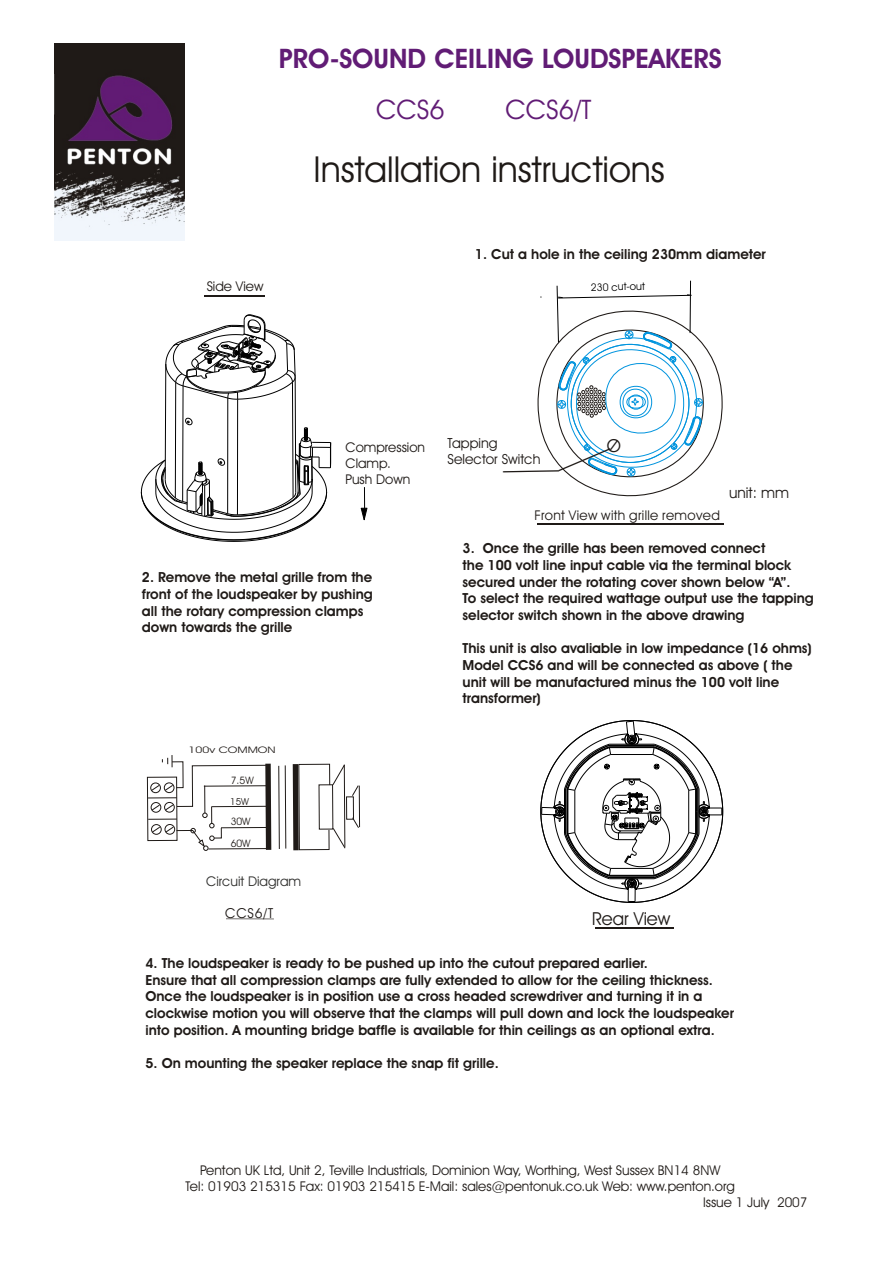
<style>
.page{position:relative;width:894px;height:1263px;background:#fff}
.page>*{position:absolute;margin:0;border:0;box-sizing:border-box;transform-origin:0 0}
.t1{font:36px "Avant Garde Bk BT";color:#1f1a17}
.t2{font:700 27px "Avant Garde Bk BT";color:#611c75}
.t3{font:27px "Avant Garde Bk BT";color:#611c75}
.t4{font:18px "Avant Garde Bk BT";color:#1f1a17}
.t5{font:15px "Avant Garde Bk BT";color:#1f1a17}
.t6{font:700 13.95px/16.6px "Avant Garde Bk BT";color:#1f1a17}
.t7{font:13.95px/16.8px "Avant Garde Bk BT";color:#1f1a17}
.t8{font:13.8px "Avant Garde Bk BT";color:#1f1a17}
.t9{font:13.5px/16.2px "Avant Garde Bk BT";color:#1f1a17}
.t10{font:13.5px "Avant Garde Bk BT";letter-spacing:.03em;color:#1f1a17}
.t11{font:13.5px "Avant Garde Bk BT";color:#30302e}
.t12{font:10.5px "Avant Garde Bk BT";color:#000}
.t13{font:10.2px "Avant Garde Bk BT";color:#1f1a17}
.t14{font:9.6px "Avant Garde Bk BT";color:#1f1a17}
.t15{font:9px "Avant Garde Bk BT";letter-spacing:-.005em;color:#1f1a17;scale:1.36 1}
</style>
<div class="page">
<hr style="left:204px;top:295px;width:61px;height:2px;background:#1f1a17">
<svg style="left:537px;top:346px;width:187px;height:179px"></svg>
<div style="left:147px;top:777px;width:30px;height:64px;border:1px solid #1f1a17"></div>
<hr style="left:226px;top:919px;width:48px;height:1px;background:#1f1a17">
<div style="left:346px;top:797px;width:8px;height:22px;border:1px solid #1f1a17"></div>
<svg style="left:352px;top:785px;width:7px;height:11px"></svg>
<svg style="left:352px;top:817px;width:7px;height:11px"></svg>
<hr style="left:359px;top:786px;width:1px;height:41px;background:#1f1a17">
<svg style="left:148px;top:755px;width:198px;height:96px"></svg>
<svg style="left:141px;top:314px;width:190px;height:228px"></svg>
<svg style="left:361px;top:487px;width:6px;height:33px"></svg>
<img style="left:54px;top:44px;width:131px;height:197px">
<hr style="left:595px;top:928px;width:79px;height:1px;background:#1f1a17">
<svg style="left:540px;top:720px;width:183px;height:183px"></svg>
<svg style="left:537px;top:280px;width:168px;height:222px"></svg>
<h2 class="t2" style="left:279px;top:47px;width:444px">PRO-SOUND CEILING LOUDSPEAKERS</h2>
<h2 class="t3" style="left:376px;top:99px;width:70px">CCS6</h2>
<h2 class="t3" style="left:506px;top:99px;width:87px">CCS6/T</h2>
<h1 class="t1" style="left:313px;top:154px;width:353px">Installation instructions</h1>
<p class="t9" style="left:207px;top:279px;width:58px">Side View</p>
<p class="t6" style="left:475px;top:247px;width:292px">1. Cut a hole in the ceiling 230mm diameter</p>
<p class="t12" style="left:591px;top:283px;width:56px;rotate:-1deg">230 cut-out</p>
<p class="t9" style="left:346px;top:440px;width:81px">Compression<br>Clamp.<br>Push Down</p>
<p class="t6" style="left:142px;top:571px;width:232px">2. Remove the metal grille from the front of the loudspeaker by pushing all the rotary compression clamps down towards the grille</p>
<p class="t15" style="left:189px;top:746px;width:66px">100v COMMON</p>
<p class="t13" style="left:231px;top:776px;width:24px">75. W</p>
<p class="t14" style="left:230px;top:797px;width:20px">15W</p>
<p class="t13" style="left:231px;top:817px;width:21px">03 W</p>
<p class="t13" style="left:231px;top:839px;width:21px">06 W</p>
<p class="t11" style="left:206px;top:876px;width:97px">Circuit Diagram</p>
<p class="t8" style="left:225px;top:908px;width:49px">CCS6/T</p>
<p class="t7" style="left:448px;top:436px;width:94px">Tapping<br>Selector Switch</p>
<p class="t4" style="left:607px;top:438px;width:16px">O</p>
<p class="t10" style="left:534px;top:510px;width:187px">Front View with grille removed</p>
<p class="t5" style="left:729px;top:487px;width:62px">unit: mm</p>
<p class="t6" style="left:463px;top:541px;width:353px">3. Once the grille has been removed connect<br>the 100 volt line input cable via the terminal block secured under the rotating cover shown below “A”.<br>To select the required wattage output use the tapping selector switch shown in the above drawing</p>
<p class="t6" style="left:463px;top:641px;width:351px">This unit is also avaliable in low impedance (16 ohms)<br>Model CCS6 and will be connected as above ( the unit will be manufactured minus the 100 volt line transformer)</p>
<p class="t4" style="left:592px;top:911px;width:80px">Rear View</p>
<p class="t6" style="left:146px;top:956px;width:590px">4. The loudspeaker is ready to be pushed up into the cutout prepared earlier.<br>Ensure that all compression clamps are fully extended to allow for the ceiling thickness.<br>Once the loudspeaker is in position use a cross headed screwdriver and turning it in a clockwise motion you will observe that the clamps will pull down and lock the loudspeaker into position. A mounting bridge baffle is available for thin ceilings as an optional extra.</p>
<p class="t6" style="left:146px;top:1056px;width:355px">5. On mounting the speaker replace the snap fit grille.</p>
<p class="t9" style="left:185px;top:1163px;width:551px;text-align:center">Penton UK Ltd, Unit 2, Teville Industrials, Dominion Way, Worthing, West Sussex BN14 8NW<br>Tel: 01903 215315 Fax: 01903 215415 E-Mail: sales@pentonuk.co.uk Web: www.penton.org</p>
<p class="t9" style="left:703px;top:1195px;width:106px">Issue 1 July 2007</p>
</div>
